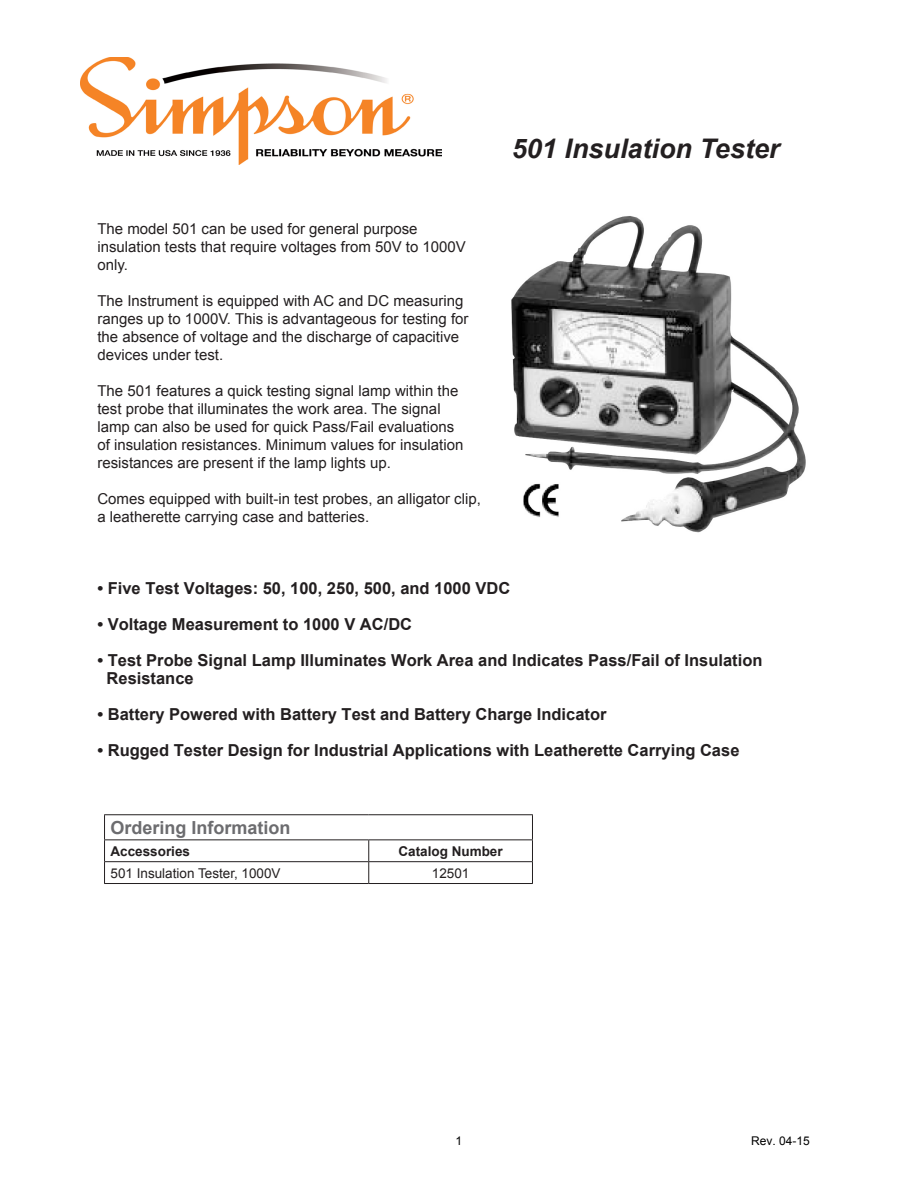
<style>
.page{position:relative;width:918px;height:1188px;background:#fff}
.page>*{position:absolute;margin:0;border:0;box-sizing:border-box;transform-origin:0 0}
.t1{font:italic 700 27px "Arial";color:#231f20}
.t2{font:700 18px "Arial";color:#6c6c6f}
.t3{font:700 16.5px "Arial";color:#231f20}
.t4{font:15px/18px "Arial";color:#231f20}
.t5{font:13.5px "Arial";color:#231f20}
.t6{font:700 13.5px "Arial";color:#231f20}
.t7{font:12px "Arial";color:#000}
</style>
<div class="page">
<img style="left:81px;top:57px;width:361px;height:108px">
<hr style="left:104px;top:814px;width:265px;height:1px;background:#231f20">
<hr style="left:369px;top:814px;width:164px;height:1px;background:#231f20">
<hr style="left:104px;top:839px;width:265px;height:1px;background:#231f20">
<hr style="left:369px;top:839px;width:164px;height:1px;background:#231f20">
<hr style="left:104px;top:861px;width:265px;height:1px;background:#231f20">
<svg style="left:104px;top:815px;width:1px;height:68px"></svg>
<hr style="left:369px;top:861px;width:164px;height:1px;background:#231f20">
<svg style="left:368px;top:840px;width:1px;height:43px"></svg>
<svg style="left:532px;top:815px;width:1px;height:68px"></svg>
<hr style="left:104px;top:883px;width:265px;height:1px;background:#231f20">
<hr style="left:369px;top:883px;width:164px;height:1px;background:#231f20">
<img style="left:511px;top:216px;width:295px;height:317px">
<img style="left:523px;top:482px;width:39px;height:36px">
<p class="t4" style="left:97px;top:220px;width:370px">The model 501 can be used for general purpose insulation tests that require voltages from 50V to 1000V only.</p>
<p class="t4" style="left:97px;top:292px;width:373px">The Instrument is equipped with AC and DC measuring ranges up to 1000V. This is advantageous for testing for the absence of voltage and the discharge of capacitive devices under test.</p>
<p class="t4" style="left:97px;top:382px;width:367px">The 501 features a quick testing signal lamp within the test probe that illuminates the work area. The signal lamp can also be used for quick Pass/Fail evaluations of insulation resistances. Minimum values for insulation resistances are present if the lamp lights up.</p>
<p class="t4" style="left:97px;top:490px;width:385px">Comes equipped with built-in test probes, an alligator clip, a leatherette carrying case and batteries.</p>
<p class="t1" style="left:512px;top:130px;width:269px">501 Insulation Tester</p>
<p class="t3" style="left:97px;top:577px;width:414px">• Five Test Voltages: 50, 100, 250, 500, and 1000 VDC</p>
<p class="t3" style="left:97px;top:613px;width:316px">• Voltage Measurement to 1000 V AC/DC</p>
<p class="t3" style="left:97px;top:649px;width:667px">• Test Probe Signal Lamp Illuminates Work Area and Indicates Pass/Fail of Insulation</p>
<p class="t3" style="left:107px;top:667px;width:89px">Resistance</p>
<p class="t3" style="left:97px;top:703px;width:511px">• Battery Powered with Battery Test and Battery Charge Indicator</p>
<p class="t3" style="left:97px;top:739px;width:644px">• Rugged Tester Design for Industrial Applications with Leatherette Carrying Case</p>
<p class="t2" style="left:111px;top:816px;width:182px">Ordering Information</p>
<p class="t6" style="left:111px;top:842px;width:81px">Accessories</p>
<p class="t6" style="left:398px;top:842px;width:106px">Catalog Number</p>
<p class="t5" style="left:111px;top:864px;width:172px">501 Insulation Tester, 1000V</p>
<p class="t5" style="left:432px;top:864px;width:39px">12501</p>
<p class="t7" style="left:456px;top:1133px;width:8px">1</p>
<p class="t7" style="left:751px;top:1133px;width:60px">Rev. 04-15</p>
</div>
